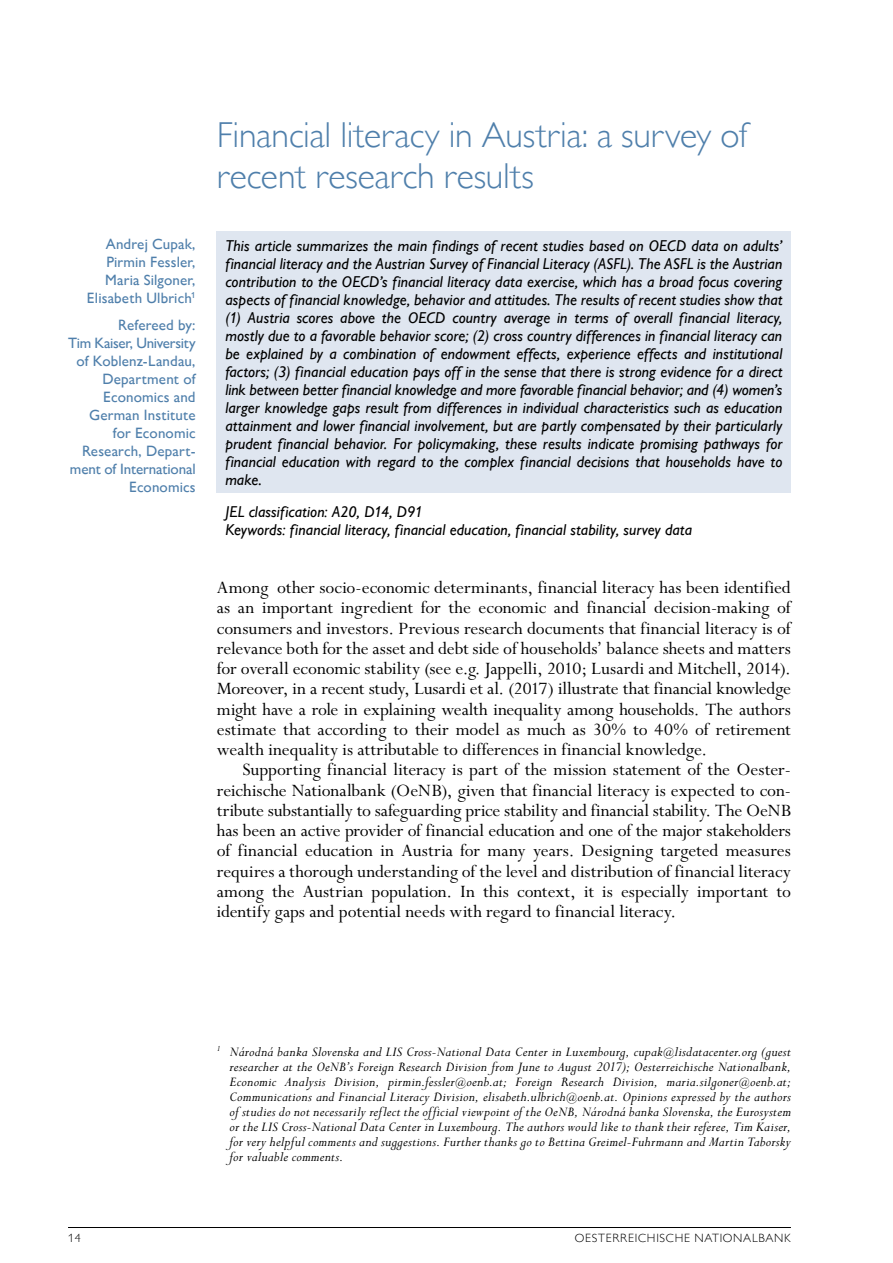
<style>
.page{position:relative;width:893px;height:1263px;background:#fff}
.page>*{position:absolute;margin:0;border:0;box-sizing:border-box;transform-origin:0 0}
.H___Titel_Deckblatt{font:300 36px/40.5px "Gill Sans MT Pro";letter-spacing:-.005em;color:#4f7fab}
.P__Text_ohne_Einzug{font:19.5px/20.2px "Perpetua Std";color:#000;text-align:justify}
.P__Text{font:19.5px/20.2px "Perpetua Std";color:#000}
.t1{font:italic 500 15.75px/18px "Gill Sans MT Pro";letter-spacing:.01em;color:#000;text-align:justify}
.P__Fussnote{font:italic 15px/15px "Perpetua Std";letter-spacing:.015em;color:#000;text-align:justify}
.t2{font:500 15px/18px "Gill Sans MT Pro";letter-spacing:.01em;color:#4f7fab;text-align:right}
.t3{font:300 12px "Gill Sans MT Pro";letter-spacing:.06em;color:#000}
.s1{font-size:12px}
</style>
<div class="page">
<hr style="left:68px;top:1227px;width:723px;height:1px;background:#000">
<div style="left:217px;top:232px;width:574px;height:261px;background:#dfe6f0"></div>
<p class="t2" style="left:87px;top:235px;width:110px">Andrej Cupak,<br>Pirmin Fessler,<br>Maria Silgoner,<br>Elisabeth Ulbrich<sup>1</sup></p>
<p class="t2" style="left:68px;top:316px;width:129px">Refereed by:<br>Tim Kaiser, University of Koblenz-Landau,<br>Department of<br>Economics and<br>German Institute for Economic<br>Research, Depart&shy;ment of International<br>Economics</p>
<p class="H___Titel_Deckblatt" style="left:217px;top:114px;width:534px">Financial literacy in Austria: a survey of recent research results</p>
<p class="t1" style="left:225px;top:236px;width:559px">This article summarizes the main findings of recent studies based on OECD data on adults’ financial literacy and the Austrian Survey of Financial Literacy (ASFL). The ASFL is the Austrian contribution to the OECD’s financial literacy data exercise, which has a broad focus covering aspects of financial knowledge, behavior and attitudes. The results of recent studies show that (1) Austria scores above the OECD country average in terms of overall financial literacy, mostly due to a favorable behavior score; (2) cross country differences in financial literacy can be explained by a combination of endowment effects, experience effects and institutional factors; (3) financial education pays off in the sense that there is strong evidence for a direct link between better financial knowledge and more favorable financial behavior; and (4) women’s larger knowledge gaps result from differences in individual characteristics such as education attainment and lower financial involvement, but are partly compensated by their particularly prudent financial behavior. For policymaking, these results indicate promising pathways for financial education with regard to the complex financial decisions that households have to make.</p>
<p class="t1" style="left:225px;top:502px;width:468px">JEL classification: A20, D14, D91<br>Keywords: financial literacy, financial education, financial stability, survey data</p>
<p class="P__Text_ohne_Einzug" style="left:217px;top:578px;width:576px">Among<sup>1</sup> other socio-economic determinants, financial literacy has been identified as an important ingredient for the economic and financial decision-making of consumers and investors. Previous research documents that financial literacy is of relevance both for the asset and debt side of households’ balance sheets and matters for overall economic stability (see e.g. Jappelli, 2010; Lusardi and Mitchell, 2014).<br>Moreover, in a recent study, Lusardi et al. (2017) illustrate that financial knowledge might have a role in explaining wealth inequality among households. The authors estimate that according to their model as much as 30% to 40% of retirement wealth inequality is attributable to differences in financial knowledge.</p>
<p class="P__Text" style="left:217px;top:760px;width:576px;text-indent:26px">Supporting financial literacy is part of the mission statement of the Oester&shy;reichische Nationalbank (OeNB), given that financial literacy is expected to con&shy;tribute substantially to safeguarding price stability and financial stability. The OeNB has been an active provider of financial education and one of the major stakeholders of financial education in Austria for many years. Designing targeted measures requires a thorough understanding of the level and distribution of financial literacy among the Austrian population. In this context, it is especially important to identify gaps and potential needs with regard to financial literacy.</p>
<p class="P__Fussnote" style="left:230px;top:1045px;width:563px;text-indent:-13px"><sup>1</sup> Národná banka Slovenska and LIS Cross-National Data Center in Luxembourg, cupak<span class="s1">@</span>lisdatacenter.org (guest researcher at the OeNB’s Foreign Research Division from June to August 2017); Oesterreichische Nationalbank, Economic Analysis Division, pirmin.fessler<span class="s1">@</span>oenb.at; Foreign Research Division, maria.silgoner<span class="s1">@</span>oenb.at; Communications and Financial Literacy Division, elisabeth.ulbrich<span class="s1">@</span>oenb.at. Opinions expressed by the authors of studies do not necessarily reflect the official viewpoint of the OeNB, Národná banka Slovenska, the Eurosystem or the LIS Cross-National Data Center in Luxembourg. The authors would like to thank their referee, Tim Kaiser, for very helpful comments and suggestions. Further thanks go to Bettina Greimel-Fuhrmann and Martin Taborsky for valuable comments.</p>
<p class="t3" style="left:68px;top:1231px;width:14px">14</p>
<p class="t3" style="left:575px;top:1231px;width:218px">OESTERREICHISCHE NATIONALBANK</p>
</div>
